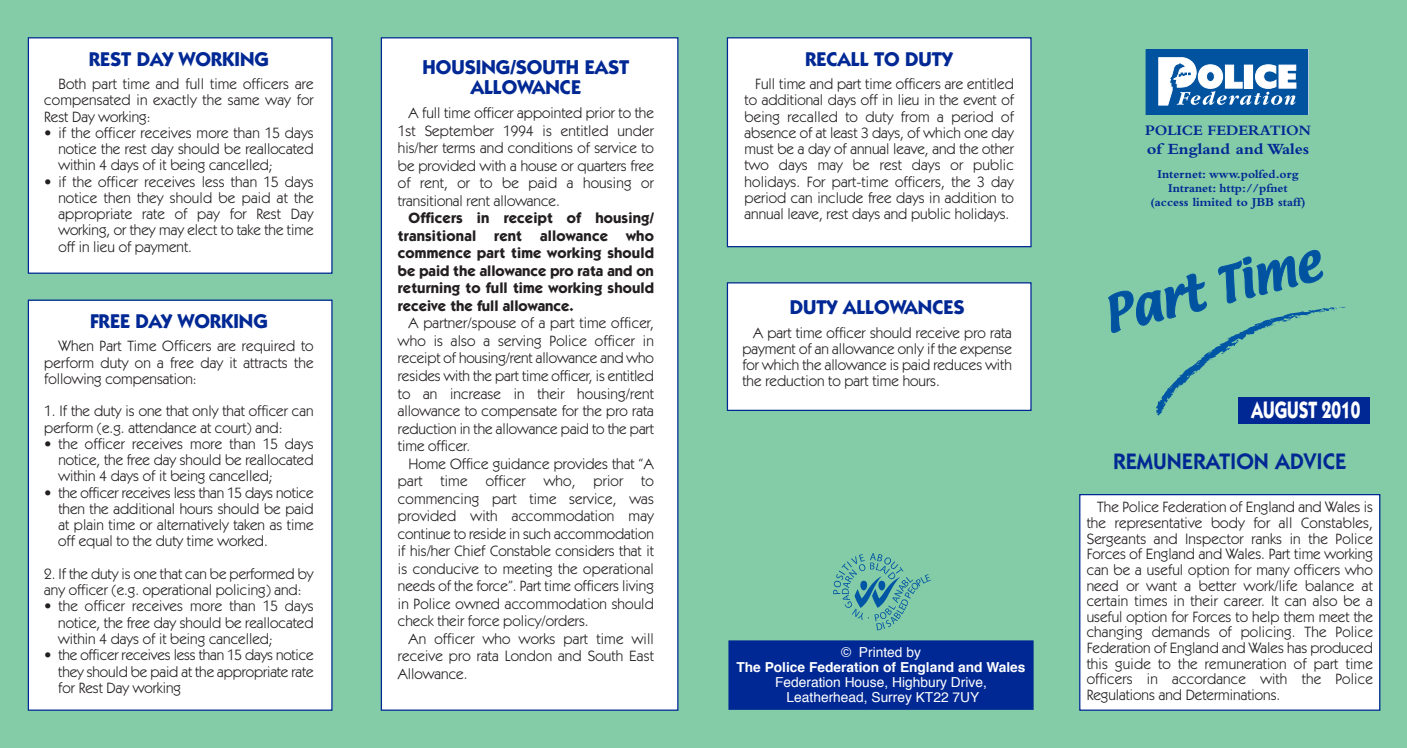
<style>
.page{position:relative;width:1407px;height:748px;background:#84cba7}
.page>*{position:absolute;margin:0;border:0;box-sizing:border-box;transform-origin:0 0}
.t1{font:700 23.75px "Itc Kabel";color:#fff;scale:.73 1}
.t2{font:600 22.5px "Itc Kabel";color:#002894}
.t3{font:700 20px/20px "Itc Kabel";color:#002894;text-align:center}
.t4{font:700 16.25px "Bembo";color:#002894;scale:1.05 1}
.t5{font:15px/16.2px "Itc Kabel";color:#231f20;text-align:justify}
.t6{font:700 15px/17.5px "Itc Kabel";letter-spacing:.005em;color:#231f20;text-align:justify}
.t7{font:700 15px "Bembo";color:#002894}
.t8{font:13.75px/15px "Helvetica";color:#fff;text-align:center}
.t9{font:700 13.75px "Helvetica";color:#fff}
.t10{font:700 12.5px/13.8px "Bembo";color:#002894;text-align:center}
</style>
<div class="page">
<div style="left:29px;top:38px;width:302px;height:234px;background:#fff"></div>
<div style="left:28px;top:37px;width:304px;height:237px;border:1px solid #002894"></div>
<div style="left:29px;top:301px;width:302px;height:408px;background:#fff"></div>
<div style="left:28px;top:299px;width:304px;height:411px;border:1px solid #002894"></div>
<div style="left:728px;top:38px;width:302px;height:208px;background:#fff"></div>
<div style="left:727px;top:37px;width:304px;height:210px;border:1px solid #002894"></div>
<div style="left:382px;top:38px;width:295px;height:671px;background:#fff"></div>
<div style="left:728px;top:283px;width:302px;height:127px;background:#fff"></div>
<div style="left:727px;top:282px;width:304px;height:129px;border:1px solid #002894"></div>
<div style="left:1146px;top:50px;width:161px;height:65px;background:#0153a0"></div>
<div style="left:1145px;top:49px;width:163px;height:66px;border:1px solid #0153a0"></div>
<svg style="left:1158px;top:57px;width:138px;height:48px"></svg>
<svg style="left:1108px;top:250px;width:237px;height:165px"></svg>
<div style="left:729px;top:641px;width:304px;height:68px;background:#002894"></div>
<div style="left:728px;top:640px;width:305px;height:69px;border:1px solid #002894"></div>
<div style="left:1238px;top:397px;width:131px;height:26px;background:#002894"></div>
<svg style="left:833px;top:553px;width:98px;height:77px"></svg>
<div style="left:1080px;top:495px;width:299px;height:214px;background:#fff"></div>
<div style="left:1079px;top:494px;width:301px;height:216px;border:1px solid #002894"></div>
<h3 class="t3" style="left:89px;top:50px;width:181px">REST DAY WORKING</h3>
<p class="t5" style="left:44px;top:77px;width:271px;text-indent:14px">Both part time and full time officers are compensated in exactly the same way for Rest Day working:</p>
<p class="t5" style="left:58px;top:126px;width:257px;text-indent:-14px">• if the officer receives more than 15 days notice the rest day should be reallocated within 4 days of it being cancelled;</p>
<p class="t5" style="left:58px;top:174px;width:257px;text-indent:-14px">• if the officer receives less than 15 days notice then they should be paid at the appropriate rate of pay for Rest Day working, or they may elect to take the time off in lieu of payment.</p>
<h3 class="t3" style="left:90px;top:313px;width:179px">FREE DAY WORKING</h3>
<p class="t5" style="left:44px;top:339px;width:271px;text-indent:14px">When Part Time Officers are required to perform duty on a free day it attracts the following compensation:</p>
<p class="t5" style="left:44px;top:404px;width:271px">1. If the duty is one that only that officer can perform (e.g. attendance at court) and:</p>
<p class="t5" style="left:58px;top:437px;width:257px;text-indent:-14px">• the officer receives more than 15 days notice, the free day should be reallocated within 4 days of it being cancelled;</p>
<p class="t5" style="left:58px;top:485px;width:257px;text-indent:-14px">• the officer receives less than 15 days notice then the additional hours should be paid at plain time or alternatively taken as time off equal to the duty time worked.</p>
<p class="t5" style="left:44px;top:567px;width:271px">2. If the duty is one that can be performed by any officer (e.g. operational policing) and:</p>
<p class="t5" style="left:58px;top:599px;width:257px;text-indent:-14px">• the officer receives more than 15 days notice, the free day should be reallocated within 4 days of it being cancelled;</p>
<p class="t5" style="left:58px;top:648px;width:257px;text-indent:-14px">• the officer receives less than 15 days notice they should be paid at the appropriate rate for Rest Day working</p>
<h3 class="t3" style="left:422px;top:58px;width:208px">HOUSING/SOUTH EAST<br>ALLOWANCE</h3>
<p class="t5" style="left:398px;top:106px;width:257px;line-height:17.5px;text-indent:11px">A full time officer appointed prior to the 1st September 1994 is entitled under his/her terms and conditions of service to be provided with a house or quarters free of rent, or to be paid a housing or transitional rent allowance.</p>
<p class="t6" style="left:398px;top:211px;width:257px;text-indent:11px">Officers in receipt of housing/ transitional rent allowance who commence part time working should be paid the allowance pro rata and on returning to full time working should receive the full allowance.</p>
<p class="t5" style="left:398px;top:316px;width:257px;line-height:17.5px;text-indent:11px">A partner/spouse of a part time officer, who is also a serving Police officer in receipt of housing/rent allowance and who resides with the part time officer, is entitled to an increase in their housing/rent allowance to compensate for the pro rata reduction in the allowance paid to the part time officer.</p>
<p class="t5" style="left:398px;top:456px;width:257px;line-height:17.5px;text-indent:11px">Home Office guidance provides that “A part time officer who, prior to commencing part time service, was provided with accommodation may continue to reside in such accommodation if his/her Chief Constable considers that it is conducive to meeting the operational needs of the force”. Part time officers living in Police owned accommodation should check their force policy/orders.</p>
<p class="t5" style="left:398px;top:631px;width:257px;line-height:17.5px;text-indent:11px">An officer who works part time will receive pro rata London and South East Allowance.</p>
<h3 class="t3" style="left:805px;top:50px;width:149px">RECALL TO DUTY</h3>
<p class="t5" style="left:744px;top:77px;width:271px;text-indent:11px">Full time and part time officers are entitled to additional days off in lieu in the event of being recalled to duty from a period of absence of at least 3 days, of which one day must be a day of annual leave, and the other two days may be rest days or public holidays. For part-time officers, the 3 day period can include free days in addition to annual leave, rest days and public holidays.</p>
<h3 class="t3" style="left:790px;top:299px;width:176px">DUTY ALLOWANCES</h3>
<p class="t5" style="left:742px;top:325px;width:271px;text-indent:11px">A part time officer should receive pro rata payment of an allowance only if the expense for which the allowance is paid reduces with the reduction to part time hours.</p>
<p class="t8" style="left:841px;top:645px;width:81px">© Printed by</p>
<p class="t9" style="left:736px;top:661px;width:291px">The Police Federation of England and Wales</p>
<p class="t8" style="left:775px;top:675px;width:213px">Federation House, Highbury Drive,<br>Leatherhead, Surrey KT22 7UY</p>
<p class="t7" style="left:1145px;top:125px;width:167px">POLICE FEDERATION</p>
<p class="t4" style="left:1146px;top:143px;width:156px">of England and Wales</p>
<p class="t10" style="left:1150px;top:169px;width:156px">Internet: www.polfed.org<br>Intranet: http://pfnet (access limited to JBB staff)</p>
<h1 class="t1" style="left:1251px;top:401px;width:151px">AUGUST 2010</h1>
<h2 class="t2" style="left:1113px;top:453px;width:235px">REMUNERATION ADVICE</h2>
<p class="t5" style="left:1086px;top:500px;width:288px;line-height:15.6px;text-indent:11px">The Police Federation of England and Wales is the representative body for all Constables, Sergeants and Inspector ranks in the Police Forces of England and Wales. Part time working can be a useful option for many officers who need or want a better work/life balance at certain times in their career. It can also be a useful option for Forces to help them meet the changing demands of policing. The Police Federation of England and Wales has produced this guide to the remuneration of part time officers in accordance with the Police Regulations and Determinations.</p>
</div>
